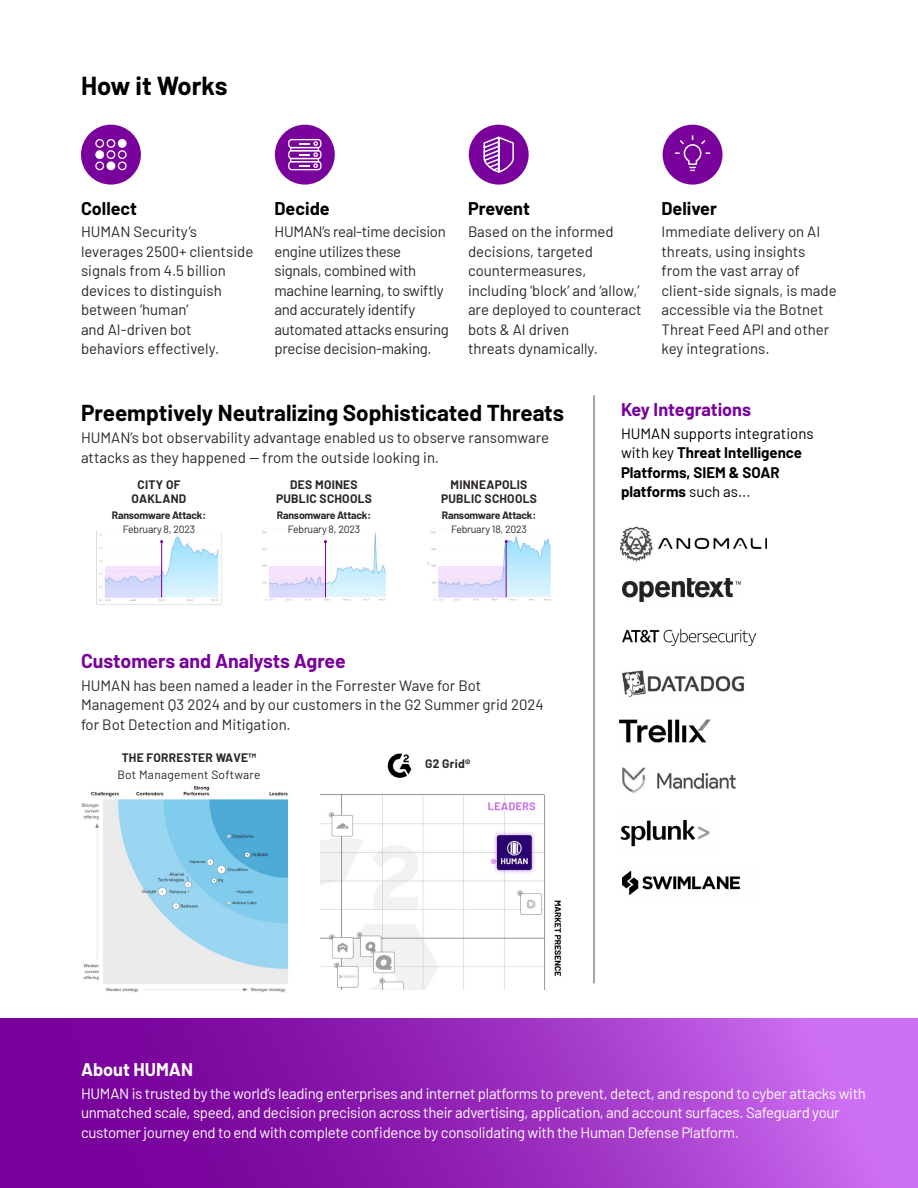
<style>
.page{position:relative;width:918px;height:1188px;background:#fff}
.page>*{position:absolute;margin:0;border:0;box-sizing:border-box;transform-origin:0 0}
.t1{font:700 25.5px "Barlow";color:#000}
.t2{font:700 22.5px "Barlow";color:#000}
.t3{font:700 19.5px "Barlow";color:#78029b}
.t4{font:700 18px "Barlow";color:#000}
.t5{font:700 18px "Barlow";color:#78039c}
.t6{font:700 18px "Barlow";color:#fff}
.t7{font:15px/19.5px "Barlow";color:#2b2627}
.t8{font:15px/19.5px "Barlow";letter-spacing:-.02em;color:#fff}
.t9{font:15px/19.5px "Barlow";letter-spacing:-.02em;color:#2b2627}
.t10{font:700 15px/19.5px "Barlow";color:#000}
.t11{font:700 12px/13.5px "Barlow";letter-spacing:.02em;color:#2b2627;text-align:center}
.t12{font:12px "Barlow";letter-spacing:.02em;color:#2b2627}
.t13{font:700 10.5px "Barlow";letter-spacing:-.02em;color:#2b2627}
.t14{font:10.5px "Barlow";letter-spacing:-.02em;color:#2b2627}
.s1{font-weight:400}
</style>
<div class="page">
<svg style="left:0;top:1019px;width:918px;height:169px;background:#992cbd"></svg>
<div style="left:663px;top:125px;width:60px;height:60px;background:#78029b;border-radius:50%"></div>
<div style="left:469px;top:125px;width:60px;height:60px;background:#78029b;border-radius:50%"></div>
<div style="left:275px;top:125px;width:60px;height:60px;background:#78029b;border-radius:50%"></div>
<div style="left:81px;top:125px;width:60px;height:60px;background:#78029b;border-radius:50%"></div>
<svg style="left:483px;top:136px;width:31px;height:37px"></svg>
<div style="left:288px;top:139px;width:34px;height:9px;border:1px solid #fff;border-radius:3px"></div>
<svg style="left:288px;top:141px;width:34px;height:30px"></svg>
<div style="left:290px;top:158px;width:29px;height:4px;border:1px solid #fff"></div>
<div style="left:290px;top:147px;width:29px;height:4px;border:1px solid #fff"></div>
<svg style="left:95px;top:139px;width:32px;height:32px"></svg>
<div style="left:107px;top:162px;width:8px;height:8px;background:#fff;border-radius:50%"></div>
<div style="left:107px;top:161px;width:8px;height:9px;border:1px solid #fff;border-radius:50%"></div>
<div style="left:118px;top:161px;width:9px;height:9px;border:1px solid #fff;border-radius:50%"></div>
<hr style="left:594px;top:395px;width:1px;height:588px;background:#474c5d">
<svg style="left:675px;top:135px;width:36px;height:36px"></svg>
<img style="left:81px;top:785px;width:208px;height:208px">
<img style="left:320px;top:794px;width:241px;height:196px">
<img style="left:96px;top:531px;width:126px;height:74px">
<img style="left:262px;top:531px;width:124px;height:70px">
<img style="left:427px;top:531px;width:124px;height:70px">
<svg style="left:105px;top:566px;width:56px;height:31px;background:#dedafa"></svg>
<svg style="left:269px;top:566px;width:56px;height:31px;background:#e4dcfb"></svg>
<svg style="left:439px;top:566px;width:67px;height:31px;background:#e3dbfa"></svg>
<hr style="left:161px;top:542px;width:1px;height:55px;background:#78029b">
<hr style="left:325px;top:542px;width:1px;height:55px;background:#78029b">
<hr style="left:506px;top:542px;width:1px;height:55px;background:#78029b">
<img style="left:621px;top:526px;width:145px;height:36px">
<img style="left:622px;top:629px;width:134px;height:17px">
<img style="left:622px;top:670px;width:123px;height:27px">
<img style="left:622px;top:767px;width:114px;height:26px">
<img style="left:620px;top:820px;width:90px;height:27px">
<img style="left:623px;top:870px;width:118px;height:25px">
<img style="left:387px;top:753px;width:25px;height:25px">
<img style="left:623px;top:579px;width:118px;height:22px">
<img style="left:619px;top:719px;width:92px;height:24px">
<h1 class="t1" style="left:81px;top:66px;width:148px">How it Works</h1>
<p class="t4" style="left:81px;top:195px;width:58px">Collect</p>
<p class="t7" style="left:81px;top:221px;width:174px">HUMAN Security’s leverages 2500+ clientside signals from 4.5 billion devices to distinguish between ‘human’<br>and AI-driven bot behaviors effectively.</p>
<p class="t4" style="left:274px;top:195px;width:57px">Decide</p>
<p class="t9" style="left:274px;top:221px;width:176px">HUMAN’s real-time decision engine utilizes these signals, combined with machine learning, to swiftly and accurately identify automated attacks ensuring precise decision-making.</p>
<p class="t4" style="left:468px;top:195px;width:64px">Prevent</p>
<p class="t7" style="left:468px;top:221px;width:175px">Based on the informed decisions, targeted countermeasures, including ‘block’ and ‘allow,’ are deployed to counteract bots &amp; AI driven<br>threats dynamically.</p>
<p class="t4" style="left:662px;top:195px;width:57px">Deliver</p>
<p class="t7" style="left:662px;top:221px;width:177px">Immediate delivery on AI threats, using insights from the vast array of client-side signals, is made accessible via the Botnet<br>Threat Feed API and other key integrations.</p>
<h2 class="t2" style="left:81px;top:396px;width:485px">Preemptively Neutralizing Sophisticated Threats</h2>
<p class="t7" style="left:81px;top:427px;width:470px">HUMAN’s bot observability advantage enabled us to observe ransomware attacks as they happened -- from the outside looking in.</p>
<p class="t11" style="left:132px;top:477px;width:56px">CITY OF<br>OAKLAND</p>
<p class="t13" style="left:112px;top:508px;width:96px">Ransomware Attack:</p>
<p class="t14" style="left:123px;top:521px;width:74px">February 8, 2023</p>
<p class="t11" style="left:276px;top:477px;width:97px">DES MOINES<br>PUBLIC SCHOOLS</p>
<p class="t13" style="left:277px;top:508px;width:96px">Ransomware Attack:</p>
<p class="t14" style="left:288px;top:521px;width:74px">February 8, 2023</p>
<p class="t11" style="left:441px;top:477px;width:97px">MINNEAPOLIS<br>PUBLIC SCHOOLS</p>
<p class="t13" style="left:442px;top:508px;width:96px">Ransomware Attack:</p>
<p class="t14" style="left:451px;top:521px;width:77px">February 18, 2023</p>
<h3 class="t3" style="left:81px;top:647px;width:266px">Customers and Analysts Agree</h3>
<p class="t7" style="left:81px;top:675px;width:464px">HUMAN has been named a leader in the Forrester Wave for Bot<br>Management Q3 2024 and by our customers in the G2 Summer grid 2024 for Bot Detection and Mitigation.</p>
<p class="t11" style="left:122px;top:750px;width:136px">THE FORRESTER WAVE™</p>
<p class="t12" style="left:117px;top:766px;width:145px">Bot Management Software</p>
<p class="t11" style="left:425px;top:756px;width:47px">G2 Grid®</p>
<p class="t5" style="left:621px;top:397px;width:132px">Key Integrations</p>
<p class="t10" style="left:621px;top:423px;width:194px"><span class="s1">HUMAN supports integrations with key</span> Threat Intelligence<br>Platforms, SIEM &amp; SOAR platforms <span class="s1">such as...</span></p>
<p class="t6" style="left:81px;top:1057px;width:114px">About HUMAN</p>
<p class="t8" style="left:81px;top:1083px;width:787px">HUMAN is trusted by the world’s leading enterprises and internet platforms to prevent, detect, and respond to cyber attacks with unmatched scale, speed, and decision precision across their advertising, application, and account surfaces. Safeguard your customer journey end to end with complete confidence by consolidating with the Human Defense Platform.</p>
</div>
